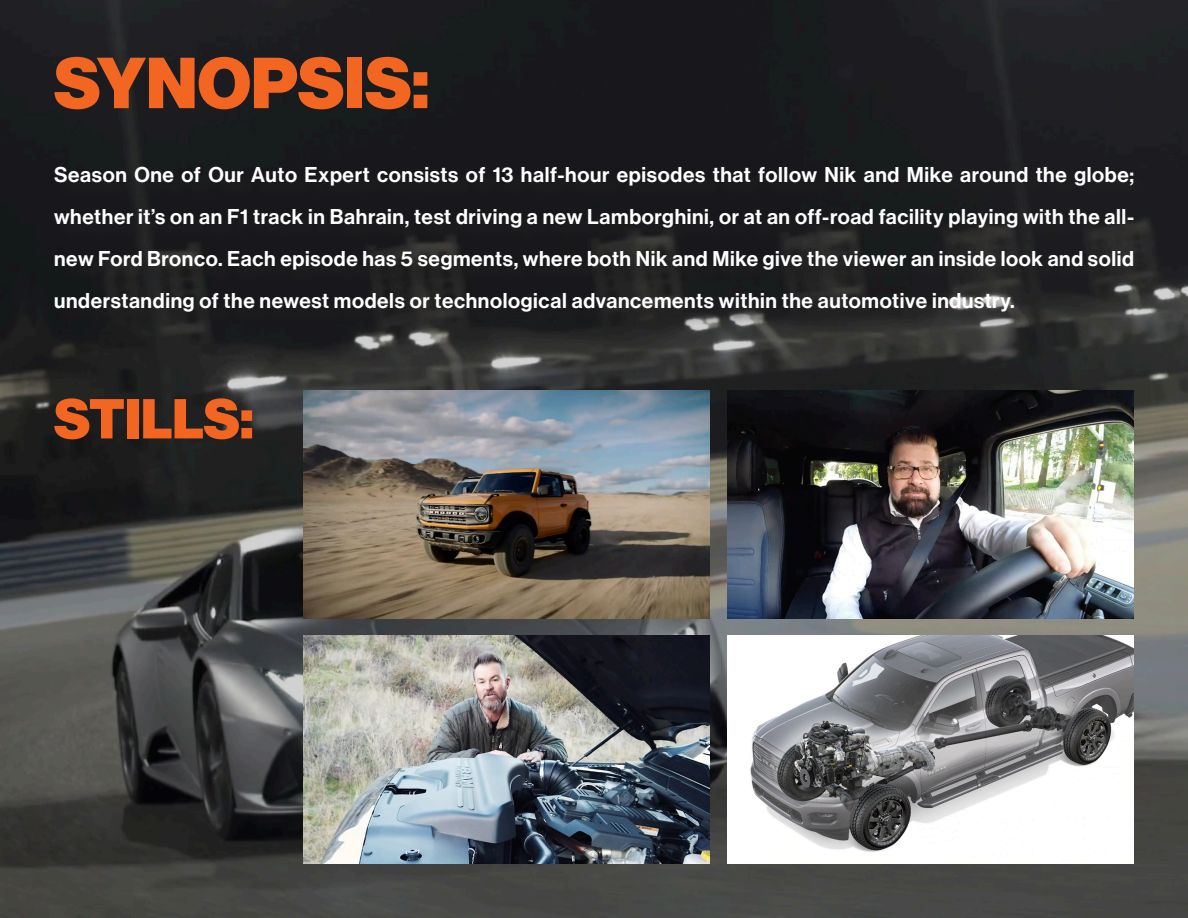
<style>
.page{position:relative;width:1188px;height:918px;background:#fff}
.page>*{position:absolute;margin:0;border:0;box-sizing:border-box;transform-origin:0 0}
.t1{font:70.5px "N Haas Grotesk DS Pro 95 Blk";color:#f36621}
.t2{font:55.05px "N Haas Grotesk DS Pro 95 Blk";color:#f36621}
.t3{font:21px/42px "N Haas Grotesk DS Pro 65 Md";letter-spacing:.03em;color:#fff;text-align:justify}
</style>
<div class="page">
<img style="left:0;top:0;width:1188px;height:918px">
<div style="left:57px;top:169px;width:1095px;height:160px;background:#231f20;opacity:.81"></div>
<img style="left:728px;top:390px;width:406px;height:229px">
<img style="left:304px;top:390px;width:406px;height:229px">
<img style="left:728px;top:636px;width:406px;height:228px">
<img style="left:304px;top:636px;width:406px;height:228px">
<p class="t1" style="left:54px;top:42px;width:377px">SYNOPSIS:</p>
<p class="t3" style="left:54px;top:154px;width:1082px">Season One of Our Auto Expert consists of 13 half-hour episodes that follow Nik and Mike around the globe; whether it’s on an F1 track in Bahrain, test driving a new Lamborghini, or at an off-road facility playing with the all&shy;new Ford Bronco. Each episode has 5 segments, where both Nik and Mike give the viewer an inside look and solid understanding of the newest models or technological advancements within the automotive industry.</p>
<p class="t2" style="left:54px;top:387px;width:201px">STILLS:</p>
</div>
